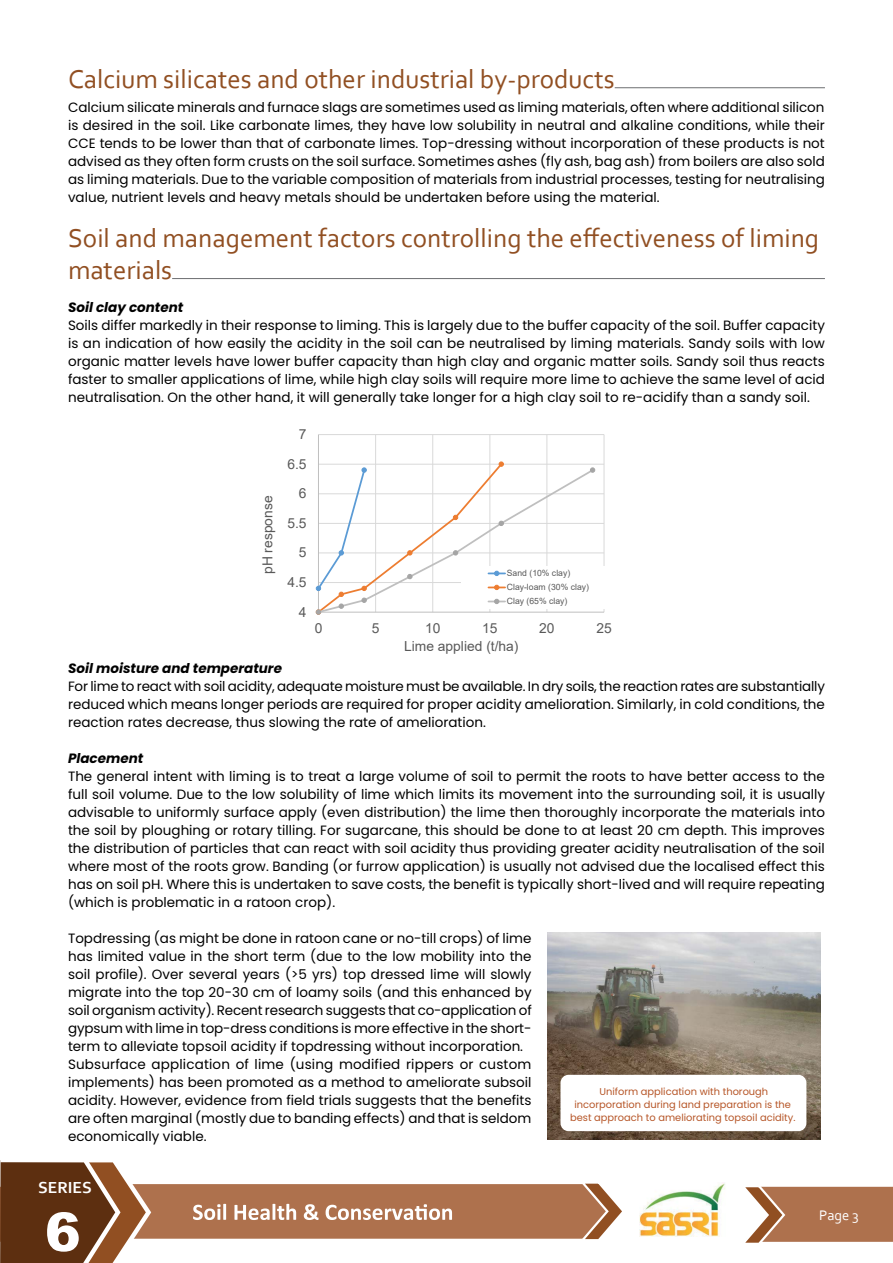
<style>
.page{position:relative;width:893px;height:1263px;background:#fff}
.page>*{position:absolute;margin:0;border:0;box-sizing:border-box;transform-origin:0 0}
.t1{font:900 53.55px "Arial";color:#fff}
.t2{font:27px/32.4px "Corbel";color:#914f22}
.t3{font:700 16.8px "Corbel";color:#fff}
.t4{font:14.55px "Corbel";color:#fff}
.t5{font:13.8px "Arial";color:#595959}
.t6{font:13.5px/18px "Poppins";color:#000;text-align:justify}
.t7{font:italic 700 13.5px "Poppins";color:#000}
.t8{font:9.9px/12.8px "Poppins";color:#b65527;text-align:center}
.t9{font:8.55px/14.1px "Arial";color:#595959}
</style>
<div class="page">
<img style="left:640px;top:1183px;width:85px;height:53px">
<svg style="left:0;top:1160px;width:622px;height:103px"></svg>
<svg style="left:745px;top:1186px;width:148px;height:57px;background:#b68161"></svg>
<hr style="left:615px;top:87px;width:210px;height:1px;background:#6d6e71">
<hr style="left:172px;top:278px;width:653px;height:1px;background:#6d6e71">
<hr style="left:318px;top:553px;width:286px;height:1px;background:#d9d9d9">
<hr style="left:318px;top:523px;width:286px;height:1px;background:#d9d9d9">
<hr style="left:318px;top:493px;width:286px;height:1px;background:#d9d9d9">
<hr style="left:318px;top:464px;width:286px;height:1px;background:#d9d9d9">
<hr style="left:318px;top:434px;width:286px;height:1px;background:#d9d9d9">
<hr style="left:375px;top:435px;width:1px;height:177px;background:#d9d9d9">
<hr style="left:432px;top:435px;width:1px;height:177px;background:#d9d9d9">
<hr style="left:490px;top:435px;width:1px;height:177px;background:#d9d9d9">
<hr style="left:547px;top:435px;width:1px;height:177px;background:#d9d9d9">
<hr style="left:604px;top:435px;width:1px;height:177px;background:#d9d9d9">
<hr style="left:318px;top:435px;width:1px;height:177px;background:#bfbfbf">
<hr style="left:318px;top:612px;width:286px;height:1px;background:#bfbfbf">
<div style="left:462px;top:566px;width:153px;height:43px;background:#fff"></div>
<svg style="left:316px;top:462px;width:279px;height:153px"></svg>
<img style="left:548px;top:932px;width:273px;height:208px">
<div style="left:560px;top:1075px;width:246px;height:56px;background:#fff;border-radius:8px"></div>
<h2 class="t2" style="left:68px;top:62px;width:548px">Calcium silicates and other industrial by-products</h2>
<p class="t6" style="left:68px;top:98px;width:758px">Calcium silicate minerals and furnace slags are sometimes used as liming materials, often where additional silicon is desired in the soil. Like carbonate limes, they have low solubility in neutral and alkaline conditions, while their CCE tends to be lower than that of carbonate limes. Top-dressing without incorporation of these products is not advised as they often form crusts on the soil surface. Sometimes ashes (fly ash, bag ash) from boilers are also sold as liming materials. Due to the variable composition of materials from industrial processes, testing for neutralising value, nutrient levels and heavy metals should be undertaken before using the material.</p>
<h2 class="t2" style="left:68px;top:221px;width:753px">Soil and management factors controlling the effectiveness of liming materials</h2>
<p class="t7" style="left:68px;top:299px;width:117px">Soil clay content</p>
<p class="t6" style="left:68px;top:316px;width:758px">Soils differ markedly in their response to liming. This is largely due to the buffer capacity of the soil. Buffer capacity is an indication of how easily the acidity in the soil can be neutralised by liming materials. Sandy soils with low organic matter levels have lower buffer capacity than high clay and organic matter soils. Sandy soil thus reacts faster to smaller applications of lime, while high clay soils will require more lime to achieve the same level of acid neutralisation. On the other hand, it will generally take longer for a high clay soil to re-acidify than a sandy soil.</p>
<p class="t5" style="left:299px;top:425px;width:9px">7</p>
<p class="t5" style="left:258px;top:574px;width:80px;rotate:-90deg">pH response</p>
<p class="t5" style="left:287px;top:454px;width:21px">6.5</p>
<p class="t5" style="left:299px;top:484px;width:9px">6</p>
<p class="t5" style="left:287px;top:513px;width:21px">5.5</p>
<p class="t5" style="left:299px;top:543px;width:9px">5</p>
<p class="t5" style="left:287px;top:573px;width:21px">4.5</p>
<p class="t5" style="left:299px;top:602px;width:9px">4</p>
<p class="t9" style="left:507px;top:566px;width:84px">Sand (10% clay)<br>Clay-loam (30% clay)<br>Clay (65% clay)</p>
<p class="t5" style="left:315px;top:619px;width:9px">0</p>
<p class="t5" style="left:372px;top:619px;width:9px">5</p>
<p class="t5" style="left:425px;top:619px;width:17px">10</p>
<p class="t5" style="left:482px;top:619px;width:17px">15</p>
<p class="t5" style="left:539px;top:619px;width:17px">20</p>
<p class="t5" style="left:596px;top:619px;width:17px">25</p>
<p class="t5" style="left:404px;top:637px;width:116px">Lime applied (t/ha)</p>
<p class="t7" style="left:68px;top:661px;width:216px">Soil moisture and temperature</p>
<p class="t6" style="left:68px;top:677px;width:758px">For lime to react with soil acidity, adequate moisture must be available. In dry soils, the reaction rates are substantially reduced which means longer periods are required for proper acidity amelioration. Similarly, in cold conditions, the reaction rates decrease, thus slowing the rate of amelioration.</p>
<p class="t7" style="left:68px;top:751px;width:77px">Placement</p>
<p class="t6" style="left:68px;top:767px;width:758px">The general intent with liming is to treat a large volume of soil to permit the roots to have better access to the full soil volume. Due to the low solubility of lime which limits its movement into the surrounding soil, it is usually advisable to uniformly surface apply (even distribution) the lime then thoroughly incorporate the materials into the soil by ploughing or rotary tilling. For sugarcane, this should be done to at least 20 cm depth. This improves the distribution of particles that can react with soil acidity thus providing greater acidity neutralisation of the soil where most of the roots grow. Banding (or furrow application) is usually not advised due the localised effect this has on soil pH. Where this is undertaken to save costs, the benefit is typically short-lived and will require repeating (which is problematic in a ratoon crop).</p>
<p class="t6" style="left:68px;top:929px;width:465px;text-align:left">Topdressing (as might be done in ratoon cane or no-till crops) of lime has limited value in the short term (due to the low mobility into the soil profile). Over several years (&gt;5 yrs) top dressed lime will slowly migrate into the top 20-30 cm of loamy soils (and this enhanced by soil organism activity). Recent research suggests that co-application of gypsum with lime in top-dress conditions is more effective in the short&shy;term to alleviate topsoil acidity if topdressing without incorporation.<br>Subsurface application of lime (using modified rippers or custom implements) has been promoted as a method to ameliorate subsoil acidity. However, evidence from field trials suggests that the benefits are often marginal (mostly due to banding effects) and that is seldom economically viable.</p>
<p class="t8" style="left:570px;top:1086px;width:227px">Uniform application with thorough incorporation during land preparation is the best approach to ameliorating topsoil acidity.</p>
<p class="t3" style="left:38px;top:1177px;width:55px">SERIES</p>
<h1 class="t1" style="left:45px;top:1193px;width:37px">6</h1>
<p class="t4" style="left:819px;top:1206px;width:41px">Page 3</p>
</div>
